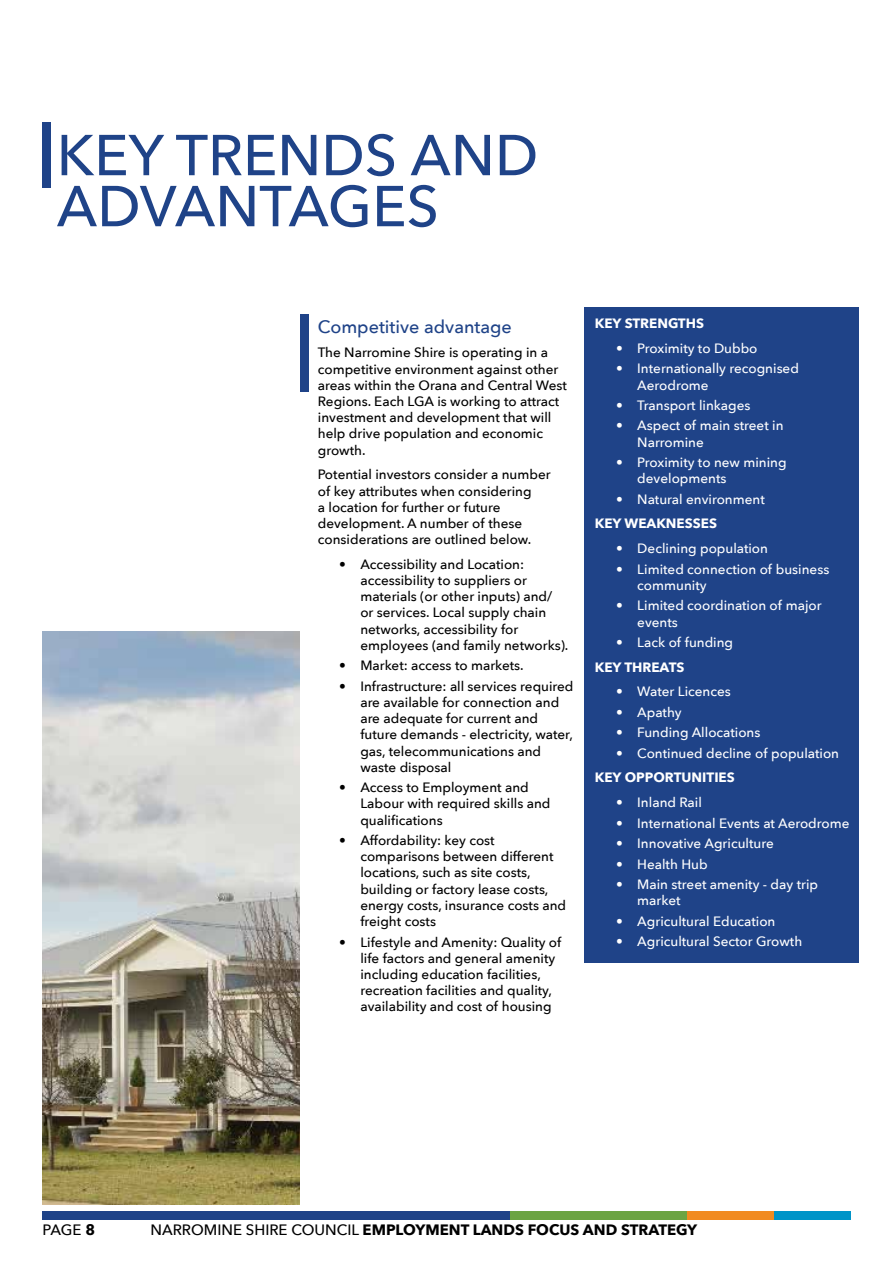
<style>
.page{position:relative;width:893px;height:1263px;background:#fff}
.page>*{position:absolute;margin:0;border:0;box-sizing:border-box;transform-origin:0 0}
.t1{font:500 57px/51px "Avenir Next";color:#1f4388}
.t2{font:500 18px "Avenir Next";color:#1f4388}
.t3{font:700 15px "Avenir Next";color:#000}
.t4{font:500 15px "Avenir Next";color:#000}
.t5{font:500 13.5px/16.2px "Avenir Next";color:#000}
.t6{font:500 13.5px/16.2px "Avenir Next";color:#fff}
.t7{font:700 13.5px "Avenir Next";color:#fff}
.s1{font-weight:700}
.s2{font-weight:500}
</style>
<div class="page">
<div style="left:43px;top:1211px;width:467px;height:9px;background:#1f4388"></div>
<div style="left:510px;top:1211px;width:177px;height:9px;background:#6ca442"></div>
<div style="left:687px;top:1211px;width:93px;height:9px;background:#f18b21"></div>
<div style="left:774px;top:1211px;width:76px;height:9px;background:#0094c8"></div>
<div style="left:584px;top:307px;width:275px;height:655px;background:#1f4388"></div>
<div style="left:300px;top:315px;width:9px;height:77px;background:#1f4388"></div>
<div style="left:43px;top:122px;width:8px;height:66px;background:#1f4388"></div>
<img style="left:43px;top:631px;width:257px;height:573px">
<h1 class="t1" style="left:57px;top:130px;width:483px">KEY TRENDS AND<br>ADVANTAGES</h1>
<h2 class="t2" style="left:318px;top:316px;width:196px">Competitive advantage</h2>
<p class="t5" style="left:318px;top:345px;width:251px">The Narromine Shire is operating in a competitive environment against other areas within the Orana and Central West Regions. Each LGA is working to attract investment and development that will help drive population and economic growth.</p>
<p class="t5" style="left:318px;top:466px;width:234px">Potential investors consider a number of key attributes when considering<br>a location for further or future development. A number of these considerations are outlined below.</p>
<p class="t5" style="left:360px;top:556px;width:210px;text-indent:-21px">• Accessibility and Location: accessibility to suppliers or materials (or other inputs) and/ or services. Local supply chain networks, accessibility for employees (and family networks).</p>
<p class="t5" style="left:339px;top:657px;width:186px">• Market: access to markets.</p>
<p class="t5" style="left:360px;top:678px;width:215px;text-indent:-21px">• Infrastructure: all services required are available for connection and are adequate for current and future demands - electricity, water, gas, telecommunications and waste disposal</p>
<p class="t5" style="left:360px;top:779px;width:192px;text-indent:-21px">• Access to Employment and<br>Labour with required skills and qualifications</p>
<p class="t5" style="left:360px;top:832px;width:207px;text-indent:-21px">• Affordability: key cost comparisons between different locations, such as site costs, building or factory lease costs, energy costs, insurance costs and freight costs</p>
<p class="t5" style="left:360px;top:934px;width:203px;text-indent:-21px">• Lifestyle and Amenity: Quality of life factors and general amenity including education facilities, recreation facilities and quality, availability and cost of housing</p>
<p class="t7" style="left:595px;top:315px;width:111px">KEY STRENGTHS</p>
<p class="t6" style="left:616px;top:340px;width:143px">• Proximity to Dubbo</p>
<p class="t6" style="left:637px;top:360px;width:163px;text-indent:-21px">• Internationally recognised<br>Aerodrome</p>
<p class="t6" style="left:616px;top:397px;width:136px">• Transport linkages</p>
<p class="t6" style="left:637px;top:418px;width:148px;text-indent:-21px">• Aspect of main street in<br>Narromine</p>
<p class="t6" style="left:637px;top:454px;width:151px;text-indent:-21px">• Proximity to new mining developments</p>
<p class="t6" style="left:616px;top:491px;width:150px">• Natural environment</p>
<p class="t7" style="left:595px;top:515px;width:124px">KEY WEAKNESSES</p>
<p class="t6" style="left:616px;top:540px;width:153px">• Declining population</p>
<p class="t6" style="left:637px;top:561px;width:194px;text-indent:-21px">• Limited connection of business community</p>
<p class="t6" style="left:637px;top:597px;width:186px;text-indent:-21px">• Limited coordination of major events</p>
<p class="t6" style="left:616px;top:634px;width:119px">• Lack of funding</p>
<p class="t7" style="left:595px;top:659px;width:91px">KEY THREATS</p>
<p class="t6" style="left:616px;top:683px;width:116px">• Water Licences</p>
<p class="t6" style="left:616px;top:704px;width:67px">• Apathy</p>
<p class="t6" style="left:616px;top:724px;width:146px">• Funding Allocations</p>
<p class="t6" style="left:616px;top:745px;width:225px">• Continued decline of population</p>
<p class="t7" style="left:595px;top:769px;width:141px">KEY OPPORTUNITIES</p>
<p class="t6" style="left:616px;top:794px;width:87px">• Inland Rail</p>
<p class="t6" style="left:616px;top:815px;width:235px">• International Events at Aerodrome</p>
<p class="t6" style="left:616px;top:835px;width:159px">• Innovative Agriculture</p>
<p class="t6" style="left:616px;top:856px;width:93px">• Health Hub</p>
<p class="t6" style="left:637px;top:876px;width:182px;text-indent:-21px">• Main street amenity - day trip market</p>
<p class="t6" style="left:616px;top:913px;width:161px">• Agricultural Education</p>
<p class="t6" style="left:616px;top:933px;width:188px">• Agricultural Sector Growth</p>
<p class="t4" style="left:43px;top:1221px;width:54px">PAGE <span class="s1">8</span></p>
<p class="t3" style="left:151px;top:1221px;width:548px"><span class="s2">NARROMINE SHIRE COUNCIL</span> EMPLOYMENT LANDS FOCUS AND STRATEGY</p>
</div>
